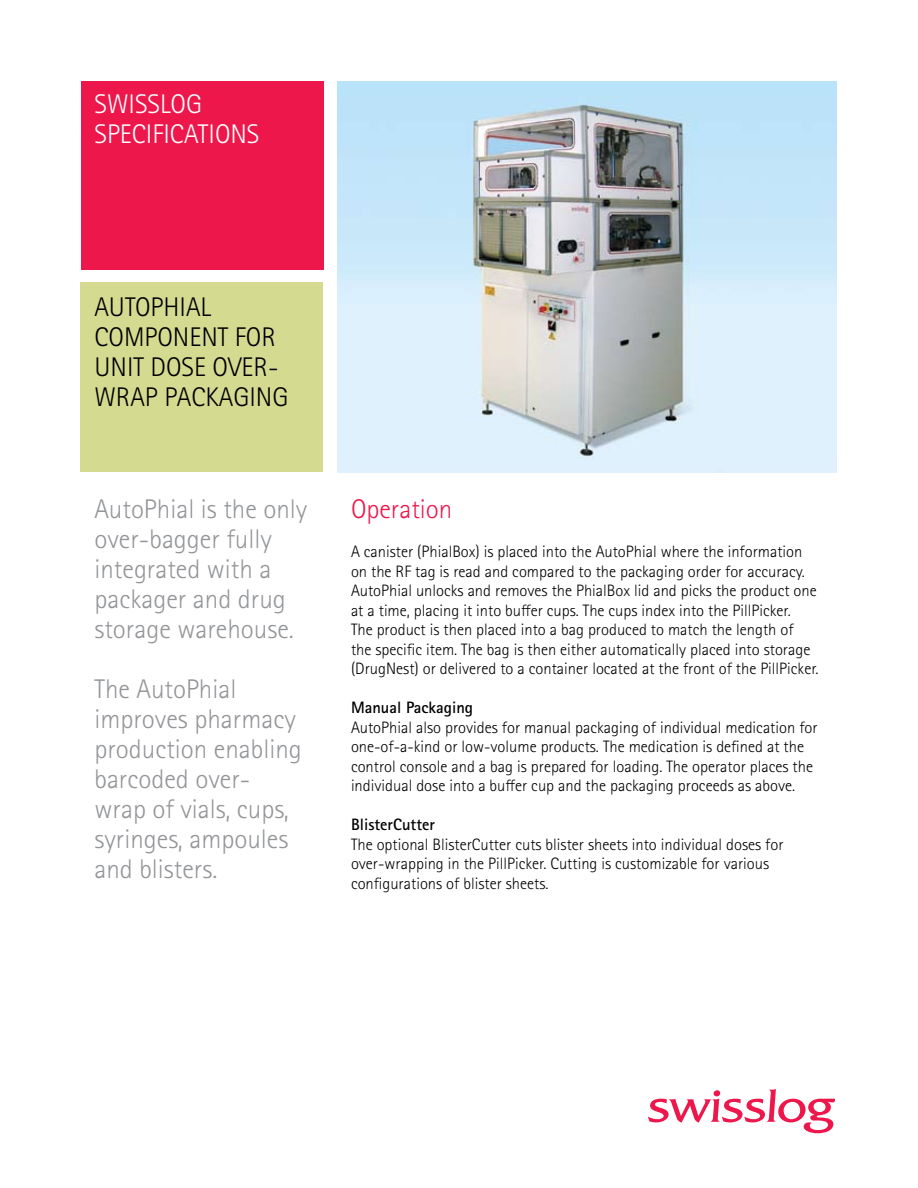
<style>
.page{position:relative;width:918px;height:1188px;background:#fff}
.page>*{position:absolute;margin:0;border:0;box-sizing:border-box;transform-origin:0 0}
.t1{font:300 27px/30px "Rotis Sans Serif Pro";color:#939598}
.t2{font:300 27px/30px "Rotis Sans Serif Pro";color:#000}
.t3{font:300 27px/30px "Rotis Sans Serif Pro";color:#fff}
.t4{font:300 27px "Rotis Sans Serif Pro";color:#ed174c}
.t5{font:300 16.5px/19.5px "Rotis Sans Serif Pro";color:#000}
.t6{font:700 16.5px "Rotis Sans Serif Pro";color:#000}
</style>
<div class="page">
<svg style="left:648px;top:1089px;width:187px;height:44px"></svg>
<div style="left:81px;top:81px;width:243px;height:189px;background:#ed174c"></div>
<div style="left:80px;top:282px;width:243px;height:189px;background:#d4db90"></div>
<img style="left:338px;top:81px;width:499px;height:391px">
<h1 class="t3" style="left:94px;top:89px;width:166px">SWISSLOG<br>SPECIFICATIONS</h1>
<h1 class="t2" style="left:94px;top:292px;width:195px">AUTOPHIAL<br>COMPONENT FOR<br>UNIT DOSE OVER-<br>WRAP PACKAGING</h1>
<h1 class="t1" style="left:94px;top:494px;width:214px">AutoPhial is the only over-bagger fully integrated with a packager and drug storage warehouse.</h1>
<h1 class="t1" style="left:94px;top:674px;width:209px">The AutoPhial improves pharmacy production enabling barcoded over&shy;wrap of vials, cups, syringes, ampoules and blisters.</h1>
<h1 class="t4" style="left:351px;top:493px;width:103px">Operation</h1>
<p class="t5" style="left:351px;top:542px;width:469px">A canister (PhialBox) is placed into the AutoPhial where the information on the RF tag is read and compared to the packaging order for accuracy.<br>AutoPhial unlocks and removes the PhialBox lid and picks the product one at a time, placing it into buffer cups. The cups index into the PillPicker.<br>The product is then placed into a bag produced to match the length of<br>the specific item. The bag is then either automatically placed into storage (DrugNest) or delivered to a container located at the front of the PillPicker.</p>
<p class="t6" style="left:351px;top:697px;width:124px">Manual Packaging</p>
<p class="t5" style="left:351px;top:718px;width:468px">AutoPhial also provides for manual packaging of individual medication for one-of-a-kind or low-volume products. The medication is defined at the control console and a bag is prepared for loading. The operator places the individual dose into a buffer cup and the packaging proceeds as above.</p>
<p class="t6" style="left:351px;top:814px;width:86px">BlisterCutter</p>
<p class="t5" style="left:351px;top:835px;width:434px">The optional BlisterCutter cuts blister sheets into individual doses for over-wrapping in the PillPicker. Cutting is customizable for various configurations of blister sheets.</p>
</div>
